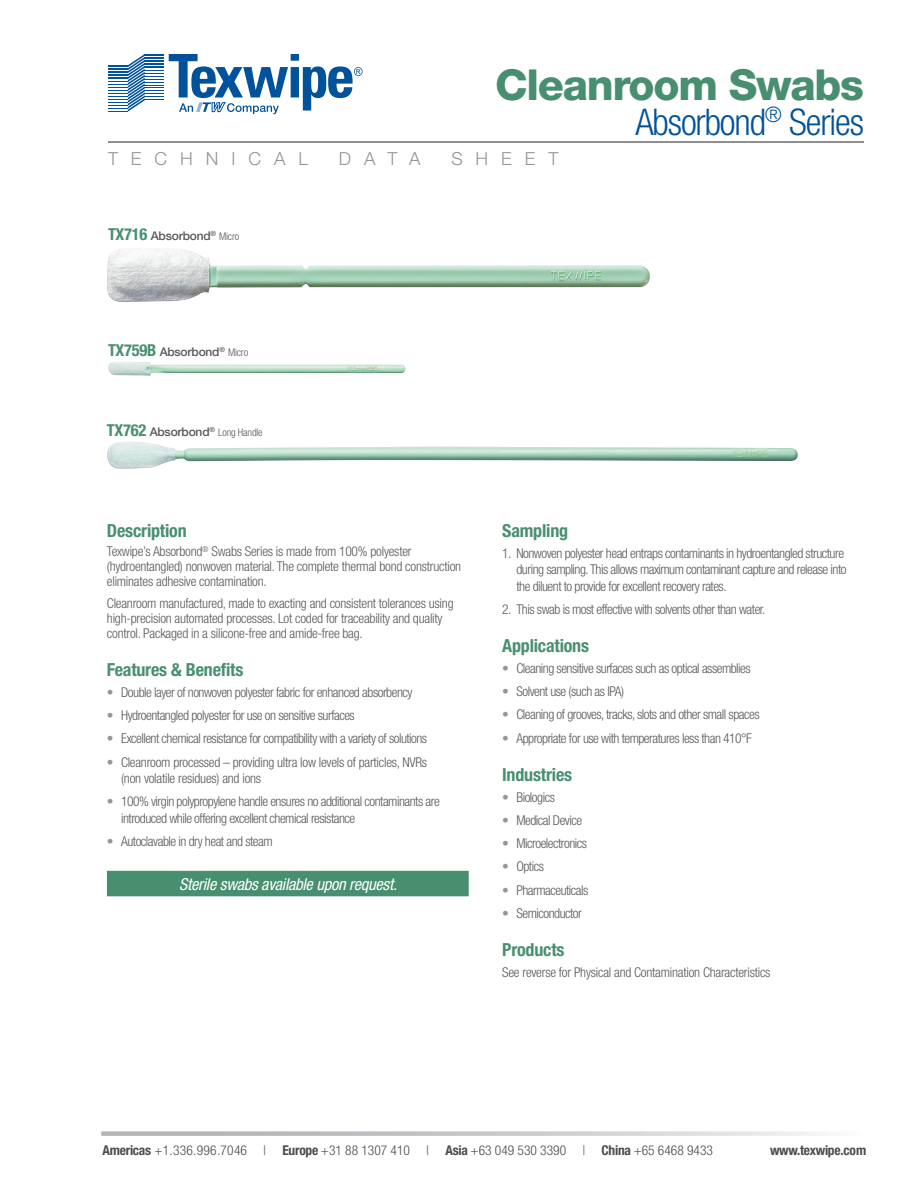
<style>
.page{position:relative;width:918px;height:1188px;background:#fff}
.page>*{position:absolute;margin:0;border:0;box-sizing:border-box;transform-origin:0 0}
.t1{font:800 42.75px "Helvetica Neue";letter-spacing:-.03em;color:#488f70}
.t2{font:300 condensed 36.75px "Helvetica Neue";letter-spacing:-.03em;color:#01529a}
.t3{font:700 condensed 18px "Helvetica Neue";letter-spacing:-.01em;color:#488f70}
.t4{font:300 18px "Helvetica Neue";letter-spacing:.72em;color:#939598}
.t5{font:italic condensed 16.5px "Helvetica Neue";letter-spacing:-.015em;color:#fff}
.t6{font:300 condensed 13.5px/16.5px "Helvetica Neue";letter-spacing:-.035em;color:#57585a}
.t7{font:300 condensed 13.5px/15px "Helvetica Neue";letter-spacing:-.015em;color:#57585a}
.t8{font:300 condensed 13.5px "Helvetica Neue";color:#4b4c4d}
.t9{font:700 condensed 13.5px "Helvetica Neue";letter-spacing:-.02em;color:#4b4c4d}
.t10{font:500 12px "Helvetica Neue";letter-spacing:-.015em;color:#57585a}
.t11{font:300 condensed 10.5px "Helvetica Neue";letter-spacing:-.015em;color:#57585a}
.s1{font-weight:700;font-stretch:condensed;font-size:16.5px;color:#488f70}
.s2{font-weight:300;font-stretch:condensed;font-size:10.5px}
.s3{font-weight:700;font-size:16.5px;color:#488f70}
.s4{font-weight:500;font-stretch:normal;font-size:12px}
.s5{color:#939598}
.s6{font-weight:700}
</style>
<div class="page">
<svg style="left:108px;top:54px;width:255px;height:60px"></svg>
<hr style="left:108px;top:142px;width:756px;height:1px;background:#231f20">
<svg style="left:101px;top:1131px;width:720px;height:5px;background:#cecfd1"></svg>
<div style="left:107px;top:871px;width:362px;height:25px;background:#488f70"></div>
<img style="left:107px;top:442px;width:691px;height:27px">
<img style="left:108px;top:362px;width:297px;height:14px">
<img style="left:107px;top:248px;width:543px;height:54px">
<h1 class="t1" style="left:495px;top:60px;width:370px">Cleanroom Swabs</h1>
<h2 class="t2" style="left:635px;top:101px;width:230px">Absorbond<sup>®</sup> Series</h2>
<h3 class="t4" style="left:108px;top:148px;width:202px">TECHNICAL</h3>
<h3 class="t4" style="left:339px;top:148px;width:83px">DATA</h3>
<h3 class="t4" style="left:451px;top:148px;width:109px">SH EET</h3>
<p class="t10" style="left:108px;top:228px;width:133px"><span class="s1">TX716</span> Absorbond<sup>®</sup> <span class="s2">Micro</span></p>
<p class="t10" style="left:108px;top:345px;width:142px"><span class="s1">TX759B</span> Absorbond<sup>®</sup> <span class="s2">Micro</span></p>
<p class="t11" style="left:107px;top:426px;width:157px"><span class="s3">TX762</span> <span class="s4">Absorbond</span><sup>®</sup> Long Handle</p>
<h3 class="t3" style="left:107px;top:519px;width:81px">Description</h3>
<p class="t7" style="left:107px;top:544px;width:356px">Texwipe’s Absorbond<sup>®</sup> Swabs Series is made from 100% polyester (hydroentangled) nonwoven material. The complete thermal bond construction eliminates adhesive contamination.</p>
<p class="t7" style="left:107px;top:595px;width:348px">Cleanroom manufactured, made to exacting and consistent tolerances using high-precision automated processes. Lot coded for traceability and quality control. Packaged in a silicone-free and amide-free bag.</p>
<h3 class="t3" style="left:107px;top:659px;width:138px">Features &amp; Benefits</h3>
<p class="t6" style="left:107px;top:684px;width:307px"><span class="s5">•</span> Double layer of nonwoven polyester fabric for enhanced absorbency</p>
<p class="t6" style="left:107px;top:707px;width:249px"><span class="s5">•</span> Hydroentangled polyester for use on sensitive surfaces</p>
<p class="t6" style="left:107px;top:730px;width:322px"><span class="s5">•</span> Excellent chemical resistance for compatibility with a variety of solutions</p>
<p class="t7" style="left:121px;top:753px;width:308px;line-height:16.5px;text-indent:-14px"><span class="s5">•</span> Cleanroom processed – providing ultra low levels of particles, NVRs (non volatile residues) and ions</p>
<p class="t6" style="left:121px;top:793px;width:320px;text-indent:-14px"><span class="s5">•</span> 100% virgin polypropylene handle ensures no additional contaminants are introduced while offering excellent chemical resistance</p>
<p class="t6" style="left:107px;top:833px;width:167px"><span class="s5">•</span> Autoclavable in dry heat and steam</p>
<p class="t5" style="left:179px;top:874px;width:219px">Sterile swabs available upon request.</p>
<h3 class="t3" style="left:502px;top:519px;width:68px">Sampling</h3>
<p class="t6" style="left:516px;top:544px;width:332px;text-indent:-14px">1. Nonwoven polyester head entraps contaminants in hydroentangled structure during sampling. This allows maximum contaminant capture and release into the diluent to provide for excellent recovery rates.</p>
<p class="t6" style="left:502px;top:601px;width:265px">2. This swab is most effective with solvents other than water.</p>
<h3 class="t3" style="left:502px;top:635px;width:88px">Applications</h3>
<p class="t6" style="left:502px;top:660px;width:250px"><span class="s5">•</span> Cleaning sensitive surfaces such as optical assemblies</p>
<p class="t6" style="left:502px;top:683px;width:123px"><span class="s5">•</span> Solvent use (such as IPA)</p>
<p class="t6" style="left:502px;top:706px;width:259px"><span class="s5">•</span> Cleaning of grooves, tracks, slots and other small spaces</p>
<p class="t6" style="left:502px;top:729px;width:251px"><span class="s5">•</span> Appropriate for use with temperatures less than 410°F</p>
<h3 class="t3" style="left:502px;top:764px;width:71px">Industries</h3>
<p class="t6" style="left:502px;top:789px;width:54px"><span class="s5">•</span> Biologics</p>
<p class="t6" style="left:502px;top:812px;width:81px"><span class="s5">•</span> Medical Device</p>
<p class="t6" style="left:502px;top:835px;width:86px"><span class="s5">•</span> Microelectronics</p>
<p class="t6" style="left:502px;top:858px;width:43px"><span class="s5">•</span> Optics</p>
<p class="t6" style="left:502px;top:882px;width:88px"><span class="s5">•</span> Pharmaceuticals</p>
<p class="t6" style="left:502px;top:905px;width:81px"><span class="s5">•</span> Semiconductor</p>
<h3 class="t3" style="left:502px;top:939px;width:64px">Products</h3>
<p class="t7" style="left:502px;top:965px;width:270px">See reverse for Physical and Contamination Characteristics</p>
<p class="t8" style="left:103px;top:1143px;width:612px"><span class="s6">Americas</span> +1.336.996.7046 | <span class="s6">Europe</span> +31 88 1307 410 | <span class="s6">Asia</span> +63 049 530 3390 | <span class="s6">China</span> +65 6468 9433</p>
<p class="t9" style="left:770px;top:1142px;width:98px">www.texwipe.com</p>
</div>
